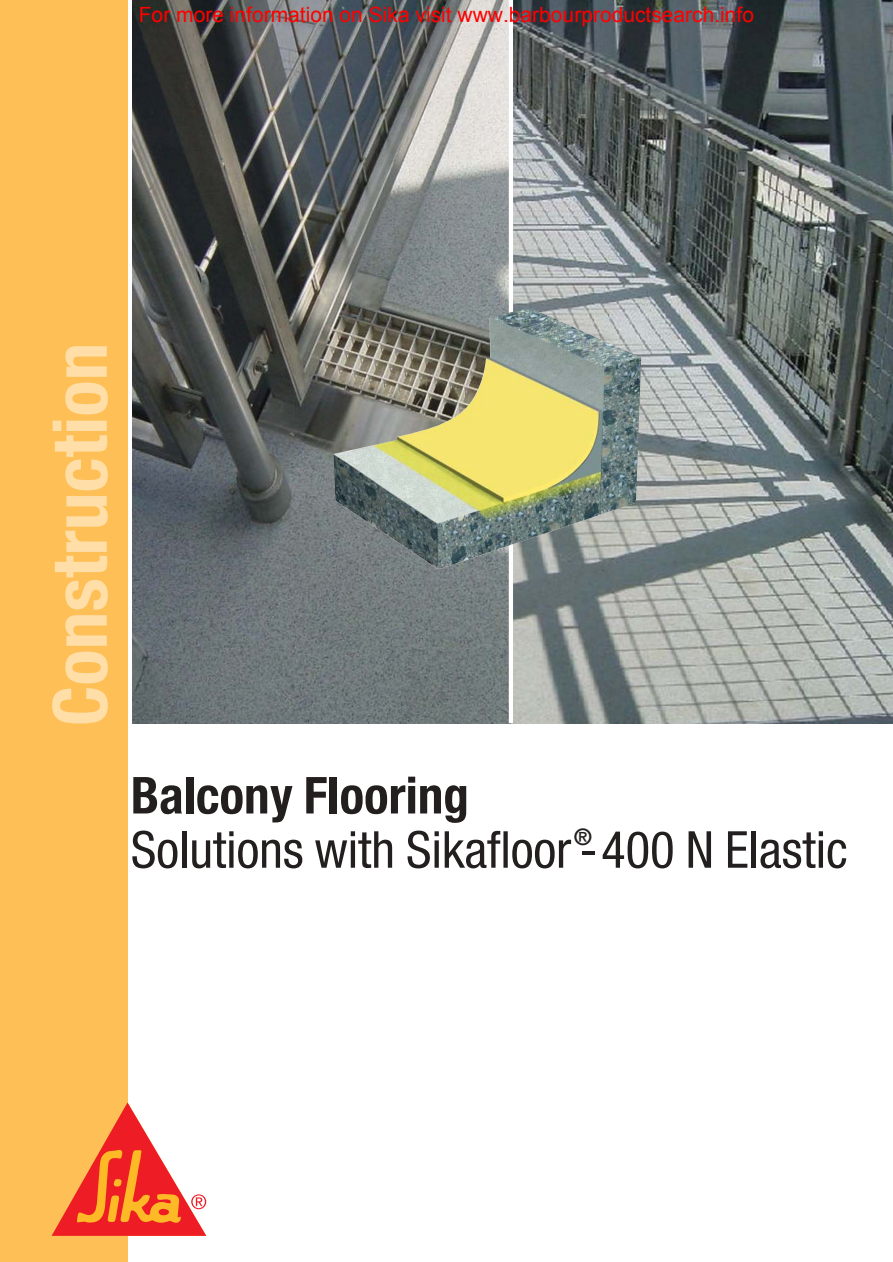
<style>
.page{position:relative;width:893px;height:1262px;background:#fff}
.page>*{position:absolute;margin:0;border:0;box-sizing:border-box;transform-origin:0 0}
.t1{font:700 condensed 75px "Helvetica Neue";letter-spacing:.005em;color:#ffdea7}
.t2{font:condensed 51px "Helvetica Neue";color:#231f1f}
.t3{font:700 condensed 51px "Helvetica Neue";color:#231f1f}
.t4{font:500 condensed 22.95px "Helvetica Neue";color:#231f1f}
.t5{font:21px "Arial";color:#f00}
</style>
<div class="page">
<div style="left:1px;top:0;width:127px;height:1261px;background:#fec056"></div>
<svg style="left:52px;top:1102px;width:154px;height:133px"></svg>
<img style="left:513px;top:0;width:379px;height:723px">
<svg style="left:132px;top:0;width:377px;height:723px;background:#666a6b"></svg>
<img style="left:333px;top:308px;width:308px;height:261px">
<p class="t5" style="left:139px;top:1px;width:617px">For more information on Sika visit www.barbourproductsearch.info</p>
<h1 class="t1" style="left:53px;top:726px;width:385px;rotate:-90deg">Construction</h1>
<h2 class="t3" style="left:131px;top:777px;width:339px">Balcony Flooring</h2>
<h2 class="t2" style="left:131px;top:831px;width:718px">Solutions with Sikafloor -400 N Elastic</h2>
<p class="t4" style="left:573px;top:828px;width:20px">®</p>
</div>
